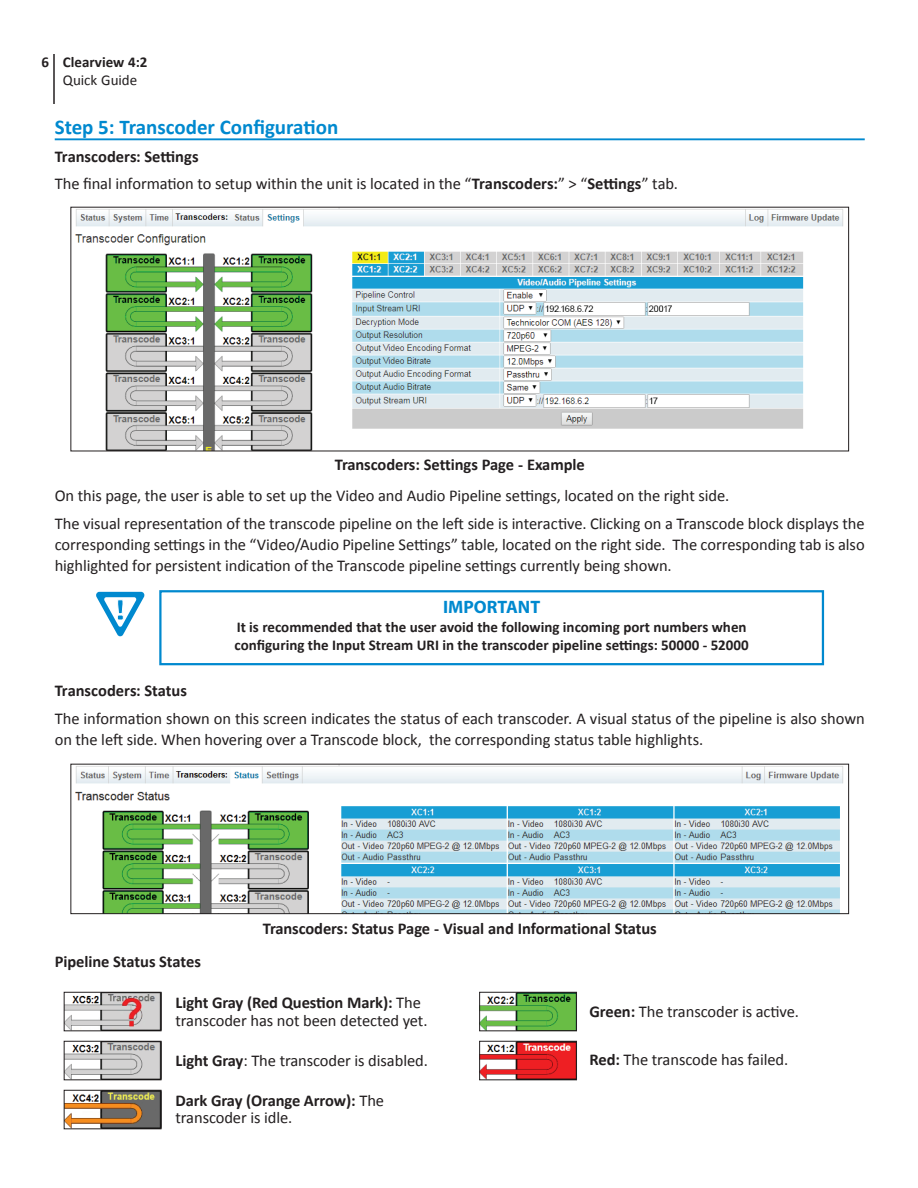
<style>
.page{position:relative;width:918px;height:1188px;background:#fff}
.page>*{position:absolute;margin:0;border:0;box-sizing:border-box;transform-origin:0 0}
.t1{font:700 21px "Calibri";color:#0089cf}
.t2{font:700 18px "Myriad Pro";color:#0089cf}
.t3{font:16.5px/21px "Calibri";letter-spacing:-.005em;color:#231f20}
.t4{font:700 16.5px/17.2px "Calibri";letter-spacing:-.005em;color:#231f20}
.t5{font:700 15px/18px "Calibri";color:#231f20}
.t6{font:15px "Calibri";color:#231f20}
.s1{font-weight:700}
.s2{font-weight:400}
</style>
<div class="page">
<hr style="left:53px;top:54px;width:2px;height:50px;background:#231f20">
<img style="left:75px;top:766px;width:768px;height:146px">
<div style="left:70px;top:764px;width:779px;height:150px;border:1px solid #231f20"></div>
<hr style="left:55px;top:138px;width:810px;height:2px;background:#0089cf">
<img style="left:75px;top:209px;width:768px;height:240px">
<img style="left:66px;top:994px;width:93px;height:35px">
<div style="left:64px;top:992px;width:97px;height:39px;border:1px solid #231f20"></div>
<img style="left:481px;top:1043px;width:94px;height:35px">
<div style="left:479px;top:1041px;width:98px;height:39px;border:1px solid #231f20"></div>
<img style="left:481px;top:994px;width:94px;height:35px">
<div style="left:479px;top:992px;width:98px;height:39px;border:1px solid #231f20"></div>
<img style="left:66px;top:1092px;width:93px;height:35px">
<div style="left:64px;top:1090px;width:97px;height:39px;border:1px solid #231f20"></div>
<img style="left:66px;top:1043px;width:93px;height:35px">
<div style="left:64px;top:1041px;width:97px;height:39px;border:1px solid #231f20"></div>
<svg style="left:159px;top:590px;width:666px;height:76px"></svg>
<svg style="left:96px;top:591px;width:49px;height:46px"></svg>
<p class="t5" style="left:41px;top:52px;width:108px">6 Clearview 4:2</p>
<p class="t6" style="left:63px;top:70px;width:76px">Quick Guide</p>
<p class="t1" style="left:55px;top:114px;width:285px">Step 5: Transcoder Configuration</p>
<p class="t3" style="left:55px;top:141px;width:625px;line-height:27.8px"><span class="s1">Transcoders: Settings<br></span>The final information to setup within the unit is located in the “<span class="s1">Transcoders:</span>” &gt; “<span class="s1">Settings</span>” tab.</p>
<p class="t4" style="left:335px;top:455px;width:251px">Transcoders: Settings Page - Example</p>
<p class="t3" style="left:55px;top:481px;width:812px;line-height:27.8px">On this page, the user is able to set up the Video and Audio Pipeline settings, located on the right side.<br>The visual representation of the transcode pipeline on the left side is interactive. Clicking on a Transcode block displays the</p>
<p class="t3" style="left:55px;top:533px;width:811px">corresponding settings in the “Video/Audio Pipeline Settings” table, located on the right side. The corresponding tab is also highlighted for persistent indication of the Transcode pipeline settings currently being shown.</p>
<p class="t2" style="left:443px;top:595px;width:99px">IMPORTANT</p>
<p class="t5" style="left:235px;top:617px;width:516px">It is recommended that the user avoid the following incoming port numbers when configuring the Input Stream URI in the transcoder pipeline settings: 50000 - 52000</p>
<p class="t4" style="left:55px;top:681px;width:134px">Transcoders: Status</p>
<p class="t3" style="left:55px;top:707px;width:811px">The information shown on this screen indicates the status of each transcoder. A visual status of the pipeline is also shown on the left side. When hovering over a Transcode block, the corresponding status table highlights.</p>
<p class="t4" style="left:263px;top:919px;width:396px">Transcoders: Status Page - Visual and Informational Status</p>
<p class="t4" style="left:55px;top:953px;width:148px">Pipeline Status States</p>
<p class="t3" style="left:176px;top:994px;width:254px;line-height:17.2px"><span class="s1">Light Gray (Red Question Mark):</span> The transcoder has not been detected yet.</p>
<p class="t3" style="left:176px;top:1049px;width:254px"><span class="s1">Light Gray</span>: The transcoder is disabled.</p>
<p class="t4" style="left:176px;top:1091px;width:210px">Dark Gray (Orange Arrow): <span class="s2">The transcoder is idle.</span></p>
<p class="t3" style="left:590px;top:1000px;width:211px"><span class="s1">Green:</span> The transcoder is active.</p>
<p class="t3" style="left:590px;top:1048px;width:200px"><span class="s1">Red:</span> The transcode has failed.</p>
</div>
